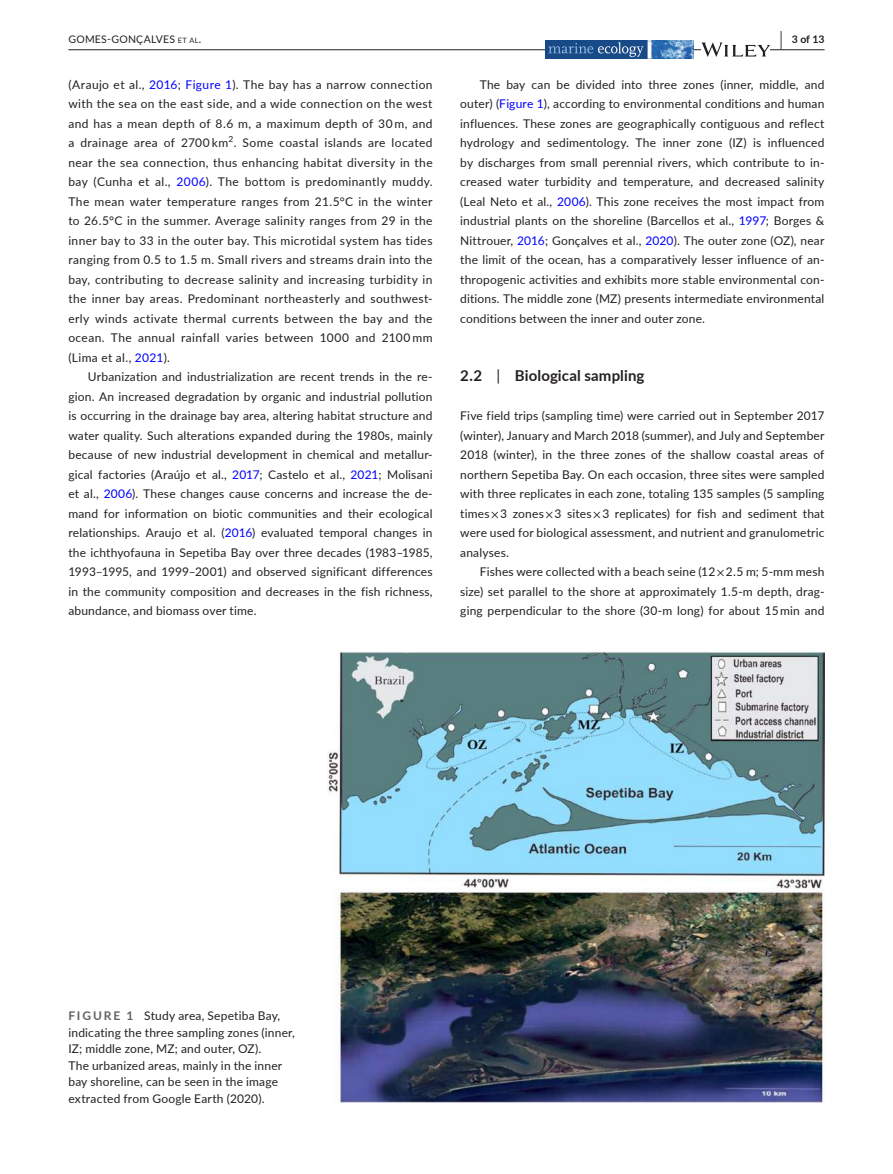
<style>
.page{position:relative;width:893px;height:1174px;background:#fff}
.page>*{position:absolute;margin:0;border:0;box-sizing:border-box;transform-origin:0 0}
.t1{font:700 15px "Lato";letter-spacing:.01em;color:#231f20}
.t2{font:12px/19.5px "Lato";letter-spacing:.015em;color:#231f20;text-align:justify}
.t3{font:10.5px "Lato";letter-spacing:.025em;color:#231f20}
.t4{font:700 10.5px "Lato";color:#231f20}
.s1{font-size:7.35px}
.s2{font-size:19.5px}
.s3{color:#00f}
.s4{font-weight:400}
.s5{font-family:"STIX"}
.s6{font-weight:700;color:#636366}
</style>
<div class="page">
<hr style="left:68px;top:49px;width:756px;height:1px;background:#231f20">
<svg style="left:545px;top:41px;width:149px;height:17px;background:#406fa5"></svg>
<svg style="left:701px;top:42px;width:69px;height:15px"></svg>
<img style="left:327px;top:651px;width:497px;height:451px">
<p class="t3" style="left:68px;top:31px;width:134px">GOMES--GONÇALVES <span class="s1">et al</span>.</p>
<p class="t4" style="left:780px;top:31px;width:46px"><span class="s2">|</span> 3 of 13</p>
<p class="t2" style="left:68px;top:74px;width:366px">(Araujo et al., <span class="s3">2016</span>; <span class="s3">Figure 1</span>). The bay has a narrow connection with the sea on the east side, and a wide connection on the west and has a mean depth of 8.6 m, a maximum depth of 30 m, and a drainage area of 2700 km<sup>2</sup>. Some coastal islands are located near the sea connection, thus enhancing habitat diversity in the bay (Cunha et al., <span class="s3">2006</span>). The bottom is predominantly muddy.<br>The mean water temperature ranges from 21.5°C in the winter to 26.5°C in the summer. Average salinity ranges from 29 in the inner bay to 33 in the outer bay. This microtidal system has tides ranging from 0.5 to 1.5 m. Small rivers and streams drain into the bay, contributing to decrease salinity and increasing turbidity in the inner bay areas. Predominant northeasterly and southwest&shy;erly winds activate thermal currents between the bay and the ocean. The annual rainfall varies between 1000 and 2100 mm (Lima et al., <span class="s3">2021</span>).</p>
<p class="t2" style="left:68px;top:366px;width:366px;text-indent:20px">Urbanization and industrialization are recent trends in the re&shy;gion. An increased degradation by organic and industrial pollution is occurring in the drainage bay area, altering habitat structure and water quality. Such alterations expanded during the 1980s, mainly because of new industrial development in chemical and metallur&shy;gical factories (Araújo et al., <span class="s3">2017</span>; Castelo et al., <span class="s3">2021</span>; Molisani et al., <span class="s3">2006</span>). These changes cause concerns and increase the de&shy;mand for information on biotic communities and their ecological relationships. Araujo et al. (<span class="s3">2016</span>) evaluated temporal changes in the ichthyofauna in Sepetiba Bay over three decades (1983–1985, 1993–1995, and 1999–2001) and observed significant differences in the community composition and decreases in the fish richness, abundance, and biomass over time.</p>
<p class="t2" style="left:460px;top:74px;width:366px;text-indent:20px">The bay can be divided into three zones (inner, middle, and outer) (<span class="s3">Figure 1</span>), according to environmental conditions and human influences. These zones are geographically contiguous and reflect hydrology and sedimentology. The inner zone (IZ) is influenced by discharges from small perennial rivers, which contribute to in&shy;creased water turbidity and temperature, and decreased salinity (Leal Neto et al., <span class="s3">2006</span>). This zone receives the most impact from industrial plants on the shoreline (Barcellos et al., <span class="s3">1997</span>; Borges &amp; Nittrouer, <span class="s3">2016</span>; Gonçalves et al., <span class="s3">2020</span>). The outer zone (OZ), near the limit of the ocean, has a comparatively lesser influence of an&shy;thropogenic activities and exhibits more stable environmental con&shy;ditions. The middle zone (MZ) presents intermediate environmental conditions between the inner and outer zone.</p>
<p class="t1" style="left:460px;top:364px;width:186px">2.2 <span class="s4">|</span> Biological sampling</p>
<p class="t2" style="left:460px;top:405px;width:366px">Five field trips (sampling time) were carried out in September 2017 (winter), January and March 2018 (summer), and July and September 2018 (winter), in the three zones of the shallow coastal areas of northern Sepetiba Bay. On each occasion, three sites were sampled with three replicates in each zone, totaling 135 samples (5 sampling times <span class="s5">×</span> 3 zones <span class="s5">×</span> 3 sites <span class="s5">×</span> 3 replicates) for fish and sediment that were used for biological assessment, and nutrient and granulometric analyses.</p>
<p class="t2" style="left:460px;top:561px;width:366px;text-indent:20px">Fishes were collected with a beach seine (12 <span class="s5">×</span> 2.5 m; 5-mm mesh size) set parallel to the shore at approximately 1.5-m depth, drag&shy;ging perpendicular to the shore (30-m long) for about 15 min and</p>
<p class="t2" style="left:68px;top:1007px;width:228px;line-height:16.5px;text-align:left"><span class="s6">FIGURE 1</span> Study area, Sepetiba Bay, indicating the three sampling zones (inner, IZ; middle zone, MZ; and outer, OZ).<br>The urbanized areas, mainly in the inner bay shoreline, can be seen in the image extracted from Google Earth (2020).</p>
</div>
